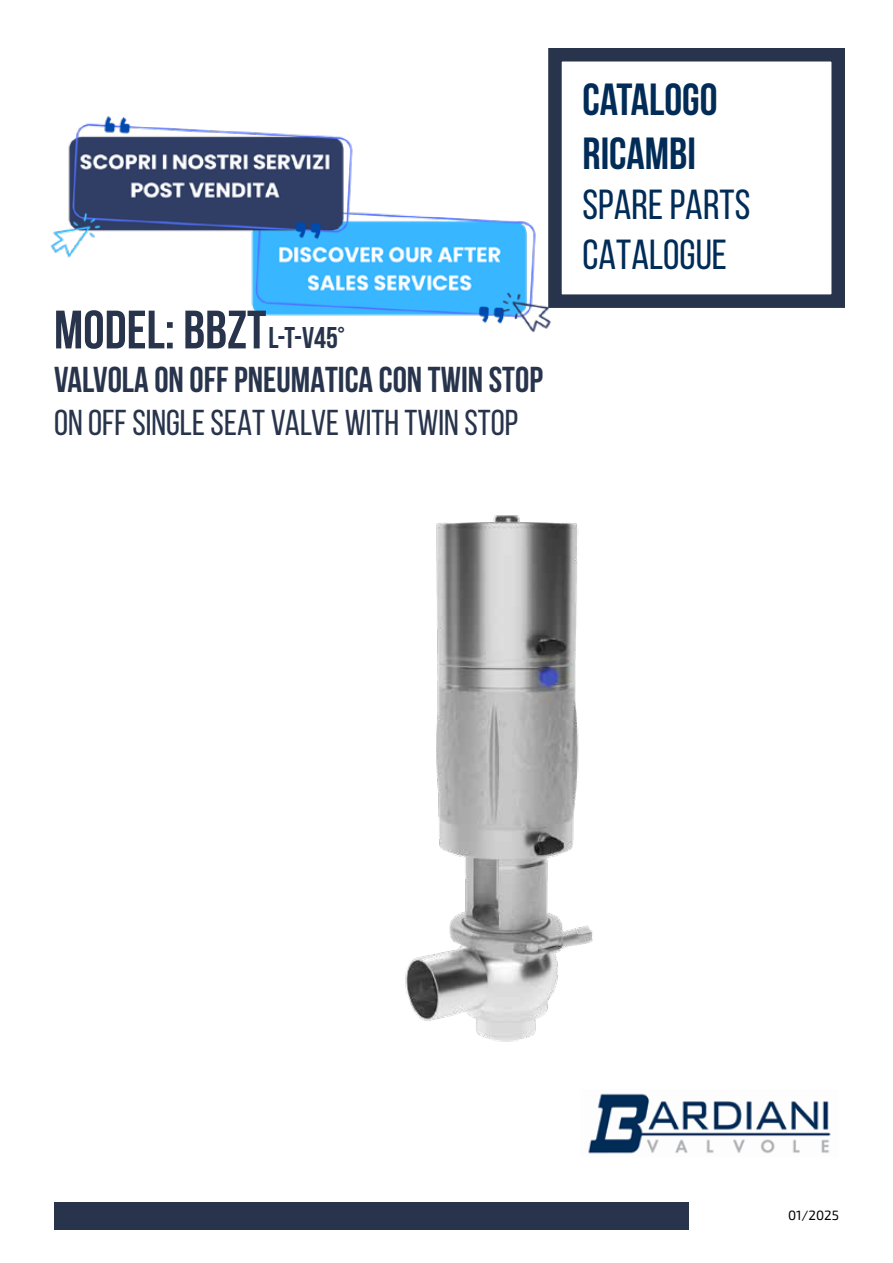
<style>
.page{position:relative;width:893px;height:1263px;background:#fff}
.page>*{position:absolute;margin:0;border:0;box-sizing:border-box;transform-origin:0 0}
.t1{font:700 54px "Bebas Neue";color:#28344c}
.t2{font:700 45px/54px "Bebas Neue";color:#002c57}
.t3{font:42px/50.4px "Bebas Neue";color:#002c57}
.t4{font:700 36px "Bebas Neue";color:#28344c}
.t5{font:36px "Bebas Neue";color:#28344c}
.t6{font:700 30px "Bebas Neue";color:#27344c}
.t7{font:13.5px "Exo Soft";color:#000}
</style>
<div class="page">
<img style="left:588px;top:1093px;width:243px;height:61px">
<div style="left:548px;top:48px;width:297px;height:260px;border:14px solid #28344c"></div>
<img style="left:50px;top:48px;width:503px;height:284px">
<div style="left:55px;top:1202px;width:634px;height:28px;background:#28344c"></div>
<img style="left:405px;top:515px;width:188px;height:527px">
<h1 class="t1" style="left:54px;top:300px;width:214px">MODEL: BBZT</h1>
<p class="t4" style="left:54px;top:359px;width:490px">VALVOLA ON OFF PNEUMATICA CON TWIN STOP</p>
<p class="t5" style="left:54px;top:403px;width:466px">ON OFF SINGLE SEAT VALVE WITH TWIN STOP</p>
<p class="t6" style="left:268px;top:321px;width:78px">L-T-V45°</p>
<p class="t2" style="left:583px;top:71px;width:137px">CATALOGO<br>RICAMBI</p>
<p class="t3" style="left:583px;top:179px;width:169px">SPARE PARTS<br>CATALOGUE</p>
<p class="t7" style="left:788px;top:1207px;width:52px">01/2025</p>
</div>
